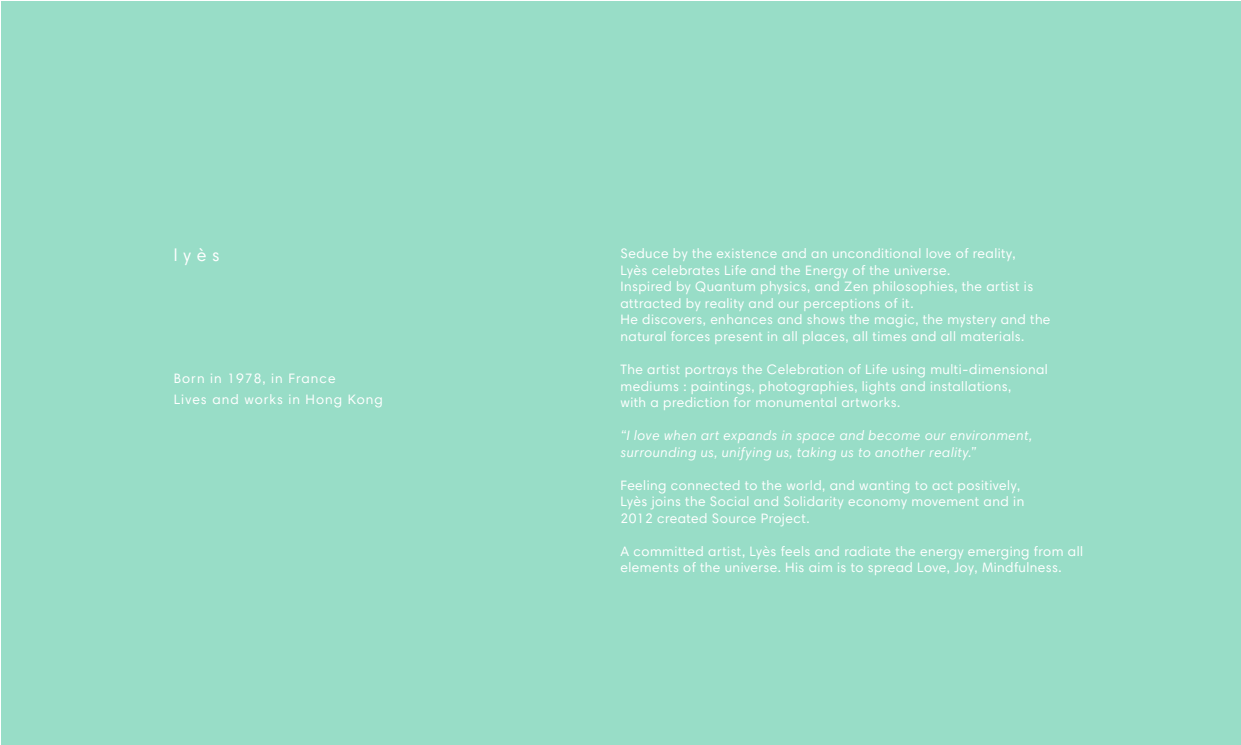
<style>
.page{position:relative;width:1241px;height:745px;background:#fff}
.page>*{position:absolute;margin:0;border:0;box-sizing:border-box;transform-origin:0 0}
.t1{font:17.5px "Harmonia Sans Pro";color:#fff}
.t2{font:13.75px/16.5px "Harmonia Sans Pro";letter-spacing:.035em;color:#fff}
.t3{font:italic 13.75px/16.5px "Harmonia Sans Pro";letter-spacing:.035em;color:#fff}
.t4{font:13.75px/21px "Harmonia Sans Pro";letter-spacing:.075em;color:#fff}
</style>
<div class="page">
<div style="left:1px;top:1px;width:1239px;height:742px;background:#98ddc7"></div>
<p class="t1" style="left:174px;top:244px;width:47px">lyès</p>
<p class="t4" style="left:174px;top:367px;width:211px">Born in 1978, in France<br>Lives and works in Hong Kong</p>
<p class="t2" style="left:620px;top:245px;width:431px">Seduce by the existence and an unconditional love of reality,<br>Lyès celebrates Life and the Energy of the universe.<br>Inspired by Quantum physics, and Zen philosophies, the artist is attracted by reality and our perceptions of it.<br>He discovers, enhances and shows the magic, the mystery and the natural forces present in all places, all times and all materials.</p>
<p class="t2" style="left:620px;top:360px;width:429px">The artist portrays the Celebration of Life using multi-dimensional mediums : paintings, photographies, lights and installations,<br>with a prediction for monumental artworks.</p>
<p class="t3" style="left:620px;top:426px;width:413px">“I love when art expands in space and become our environment, surrounding us, unifying us, taking us to another reality.”</p>
<p class="t2" style="left:620px;top:476px;width:405px">Feeling connected to the world, and wanting to act positively,<br>Lyès joins the Social and Solidarity economy movement and in<br>2012 created Source Project.</p>
<p class="t2" style="left:620px;top:542px;width:464px">A committed artist, Lyès feels and radiate the energy emerging from all elements of the universe. His aim is to spread Love, Joy, Mindfulness.</p>
</div>
